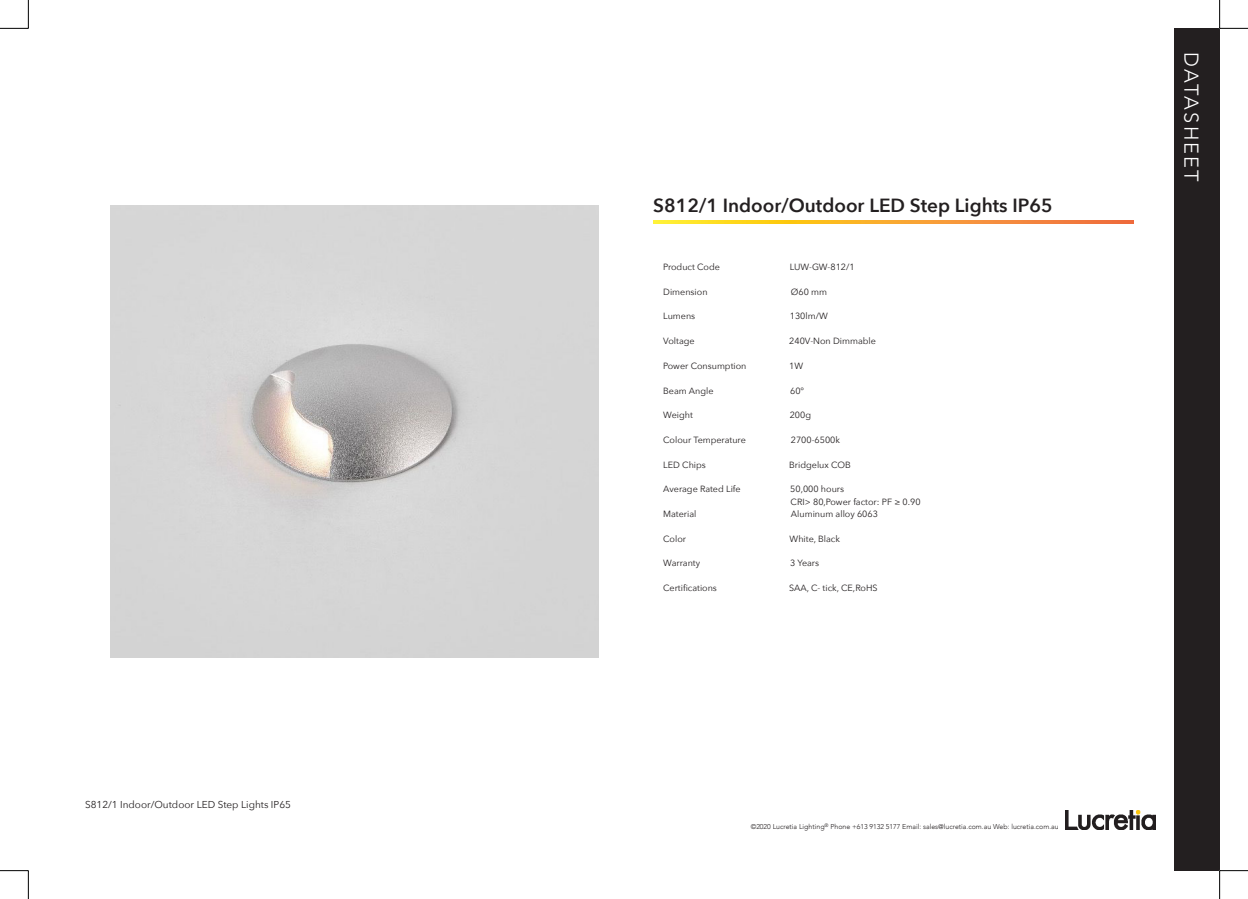
<style>
.page{position:relative;width:1248px;height:899px;background:#fff}
.page>*{position:absolute;margin:0;border:0;box-sizing:border-box;transform-origin:0 0}
.t1{font:300 20px "Avenir";letter-spacing:.11em;color:#fff}
.t2{font:600 19px "Avenir Next";color:#231f20}
.t3{font:10px "Avenir Next";color:#231f20}
.t4{font:9px "Avenir Next";color:#231f20}
.t5{font:300 7px "Avenir";color:#231f20}
</style>
<div class="page">
<div style="left:1174px;top:28px;width:45px;height:842px;background:#231f20"></div>
<svg style="left:653px;top:220px;width:480px;height:3px"></svg>
<img style="left:1065px;top:810px;width:90px;height:19px">
<img style="left:110px;top:205px;width:488px;height:452px">
<svg style="left:0;top:0;width:29px;height:29px"></svg>
<svg style="left:0;top:870px;width:29px;height:29px"></svg>
<svg style="left:1219px;top:0;width:28px;height:29px"></svg>
<svg style="left:1219px;top:870px;width:28px;height:29px"></svg>
<p class="t3" style="left:85px;top:796px;width:207px">S812/1 Indoor/Outdoor LED Step Lights IP65</p>
<p class="t2" style="left:653px;top:189px;width:401px">S812/1 Indoor/Outdoor LED Step Lights IP65</p>
<p class="t4" style="left:663px;top:259px;width:58px">Product Code</p>
<p class="t4" style="left:789px;top:259px;width:66px">LUW-GW-812/1</p>
<p class="t4" style="left:663px;top:284px;width:46px">Dimension</p>
<p class="t4" style="left:790px;top:284px;width:38px">Ø60 mm</p>
<p class="t4" style="left:663px;top:309px;width:34px">Lumens</p>
<p class="t4" style="left:789px;top:309px;width:39px">130lm/W</p>
<p class="t4" style="left:663px;top:333px;width:33px">Voltage</p>
<p class="t4" style="left:789px;top:333px;width:88px">240V-Non Dimmable</p>
<p class="t4" style="left:663px;top:358px;width:85px">Power Consumption</p>
<p class="t4" style="left:789px;top:358px;width:15px">1W</p>
<p class="t4" style="left:663px;top:383px;width:52px">Beam Angle</p>
<p class="t4" style="left:790px;top:383px;width:16px">60°</p>
<p class="t4" style="left:663px;top:407px;width:31px">Weight</p>
<p class="t4" style="left:789px;top:407px;width:23px">200g</p>
<p class="t4" style="left:663px;top:432px;width:84px">Colour Temperature</p>
<p class="t4" style="left:790px;top:432px;width:51px">2700-6500k</p>
<p class="t4" style="left:663px;top:457px;width:44px">LED Chips</p>
<p class="t4" style="left:789px;top:457px;width:63px">Bridgelux COB</p>
<p class="t4" style="left:663px;top:481px;width:79px">Average Rated Life</p>
<p class="t4" style="left:790px;top:481px;width:55px">50,000 hours</p>
<p class="t4" style="left:790px;top:494px;width:131px">CRI&gt; 80,Power factor: PF ≥ 0.90</p>
<p class="t4" style="left:663px;top:506px;width:35px">Material</p>
<p class="t4" style="left:790px;top:506px;width:89px">Aluminum alloy 6063</p>
<p class="t4" style="left:663px;top:531px;width:24px">Color</p>
<p class="t4" style="left:789px;top:531px;width:52px">White, Black</p>
<p class="t4" style="left:663px;top:555px;width:38px">Warranty</p>
<p class="t4" style="left:790px;top:555px;width:30px">3 Years</p>
<p class="t4" style="left:663px;top:580px;width:55px">Certifications</p>
<p class="t4" style="left:789px;top:580px;width:90px">SAA, C- tick, CE,RoHS</p>
<p class="t5" style="left:750px;top:822px;width:309px">©2020 Lucretia Lighting<sup>®</sup> Phone +613 9132 5177 Email: sales@lucretia.com.au Web: lucretia.com.au</p>
<p class="t1" style="left:1202px;top:52px;width:131px;rotate:90deg">DATASHEET</p>
</div>
